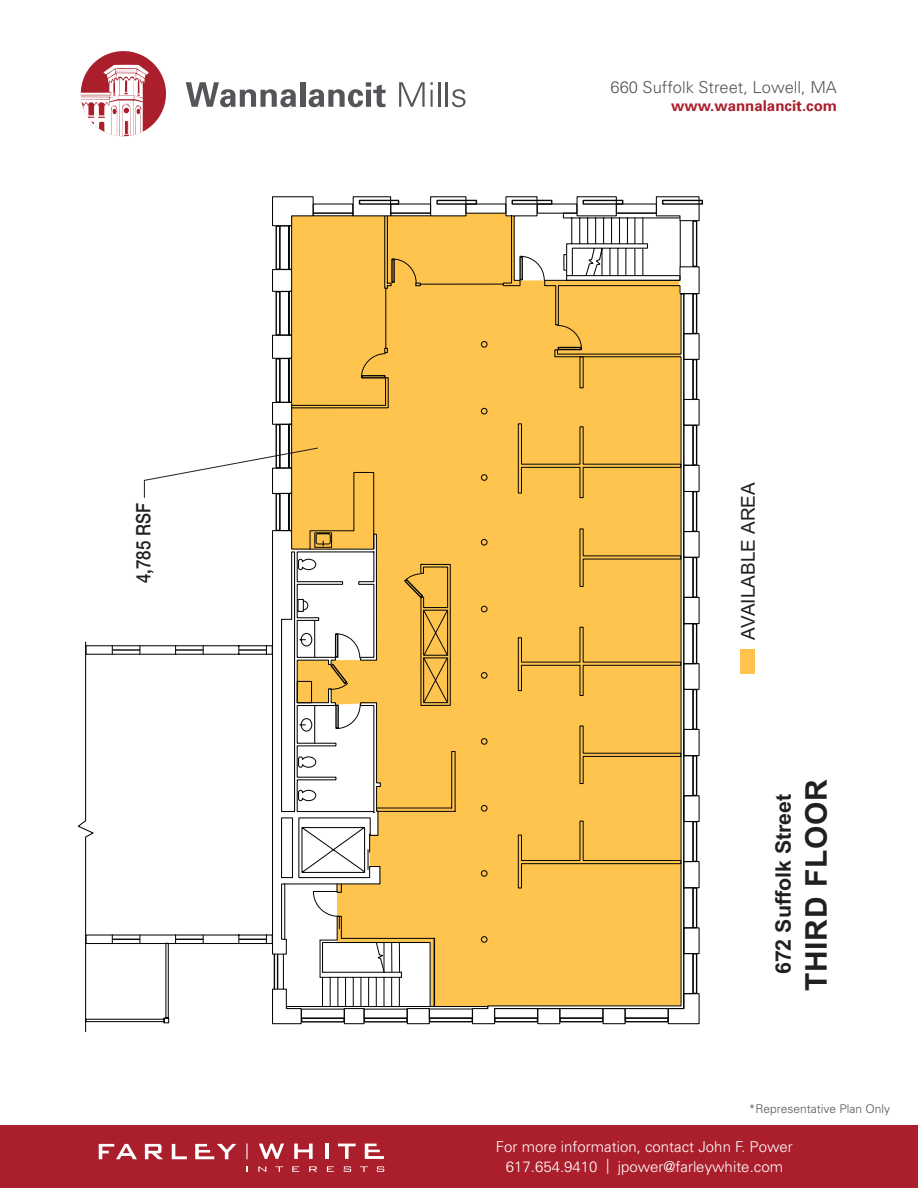
<style>
.page{position:relative;width:918px;height:1188px;background:#fff}
.page>*{position:absolute;margin:0;border:0;box-sizing:border-box;transform-origin:0 0}
.t1{font:700 30px "Arial";letter-spacing:.025em;color:#231f20}
.t2{font:700 21.45px "Arial";color:#231f20}
.t3{font:500 19.95px "Helvetica Neue";color:#231f20;scale:.85 1}
.t4{font:19.05px "Arial";color:#231f20}
.t5{font:300 16.5px "Univers";color:#535558}
.t6{font:300 15px/19.5px "Univers";color:#fff;text-align:center}
.t7{font:700 15px "Univers";color:#ab1e2c}
.t8{font:300 12px "Univers";color:#535558}
</style>
<div class="page">
<div style="left:0;top:1125px;width:918px;height:63px;background:#ab1e2c"></div>
<svg style="left:186px;top:82px;width:110px;height:25px"></svg>
<div style="left:300px;top:82px;width:5px;height:25px;background:#535558"></div>
<svg style="left:309px;top:82px;width:77px;height:25px"></svg>
<svg style="left:399px;top:82px;width:34px;height:25px"></svg>
<hr style="left:438px;top:82px;width:2px;height:25px;background:#535558">
<hr style="left:446px;top:82px;width:2px;height:25px;background:#535558">
<svg style="left:452px;top:89px;width:14px;height:18px"></svg>
<svg style="left:81px;top:51px;width:85px;height:86px"></svg>
<svg style="left:99px;top:1144px;width:38px;height:15px"></svg>
<svg style="left:145px;top:1144px;width:18px;height:15px"></svg>
<svg style="left:172px;top:1144px;width:15px;height:15px"></svg>
<svg style="left:259px;top:1144px;width:25px;height:15px"></svg>
<svg style="left:294px;top:1144px;width:19px;height:15px"></svg>
<hr style="left:325px;top:1144px;width:4px;height:15px;background:#fff">
<svg style="left:338px;top:1144px;width:18px;height:15px"></svg>
<svg style="left:365px;top:1144px;width:19px;height:15px"></svg>
<svg style="left:195px;top:1144px;width:41px;height:15px"></svg>
<svg style="left:246px;top:1143px;width:2px;height:16px"></svg>
<svg style="left:246px;top:1166px;width:2px;height:6px"></svg>
<svg style="left:258px;top:1166px;width:8px;height:6px"></svg>
<svg style="left:275px;top:1166px;width:8px;height:6px"></svg>
<svg style="left:292px;top:1166px;width:7px;height:6px"></svg>
<svg style="left:309px;top:1166px;width:8px;height:6px"></svg>
<svg style="left:327px;top:1166px;width:7px;height:6px"></svg>
<svg style="left:344px;top:1166px;width:7px;height:6px"></svg>
<svg style="left:360px;top:1166px;width:8px;height:6px"></svg>
<svg style="left:377px;top:1166px;width:7px;height:6px"></svg>
<div style="left:741px;top:649px;width:14px;height:25px;background:#fec44e"></div>
<div style="left:662px;top:200px;width:41px;height:5px;border:1px solid #060706"></div>
<svg style="left:78px;top:196px;width:622px;height:836px"></svg>
<hr style="left:277px;top:955px;width:1px;height:34px;background:#060706">
<svg style="left:514px;top:214px;width:165px;height:67px"></svg>
<div style="left:563px;top:254px;width:4px;height:17px;border:1px solid #060706"></div>
<svg style="left:284px;top:884px;width:204px;height:126px"></svg>
<div style="left:336px;top:883px;width:6px;height:10px;border:1px solid #060706"></div>
<svg style="left:85px;top:423px;width:371px;height:454px"></svg>
<div style="left:517px;top:356px;width:165px;height:533px;background:#fec44e"></div>
<h3 class="t3" style="left:132px;top:583px;width:96px;rotate:-90deg">4,785 RSF</h3>
<p class="t5" style="left:611px;top:78px;width:228px">660 Suffolk Street, Lowell, MA</p>
<p class="t7" style="left:671px;top:97px;width:167px">www.wannalancit.com</p>
<p class="t4" style="left:736px;top:640px;width:159px;rotate:-90deg">AVAILABLE AREA</p>
<h2 class="t2" style="left:769px;top:974px;width:182px;rotate:-90deg">672 Suffolk Street</h2>
<h1 class="t1" style="left:796px;top:991px;width:214px;rotate:-90deg">THIRD FLOOR</h1>
<p class="t8" style="left:749px;top:1101px;width:143px">*Representative Plan Only</p>
<p class="t6" style="left:496px;top:1137px;width:299px">For more information, contact John F. Power<br>617.654.9410 | jpower@farleywhite.com</p>
</div>
